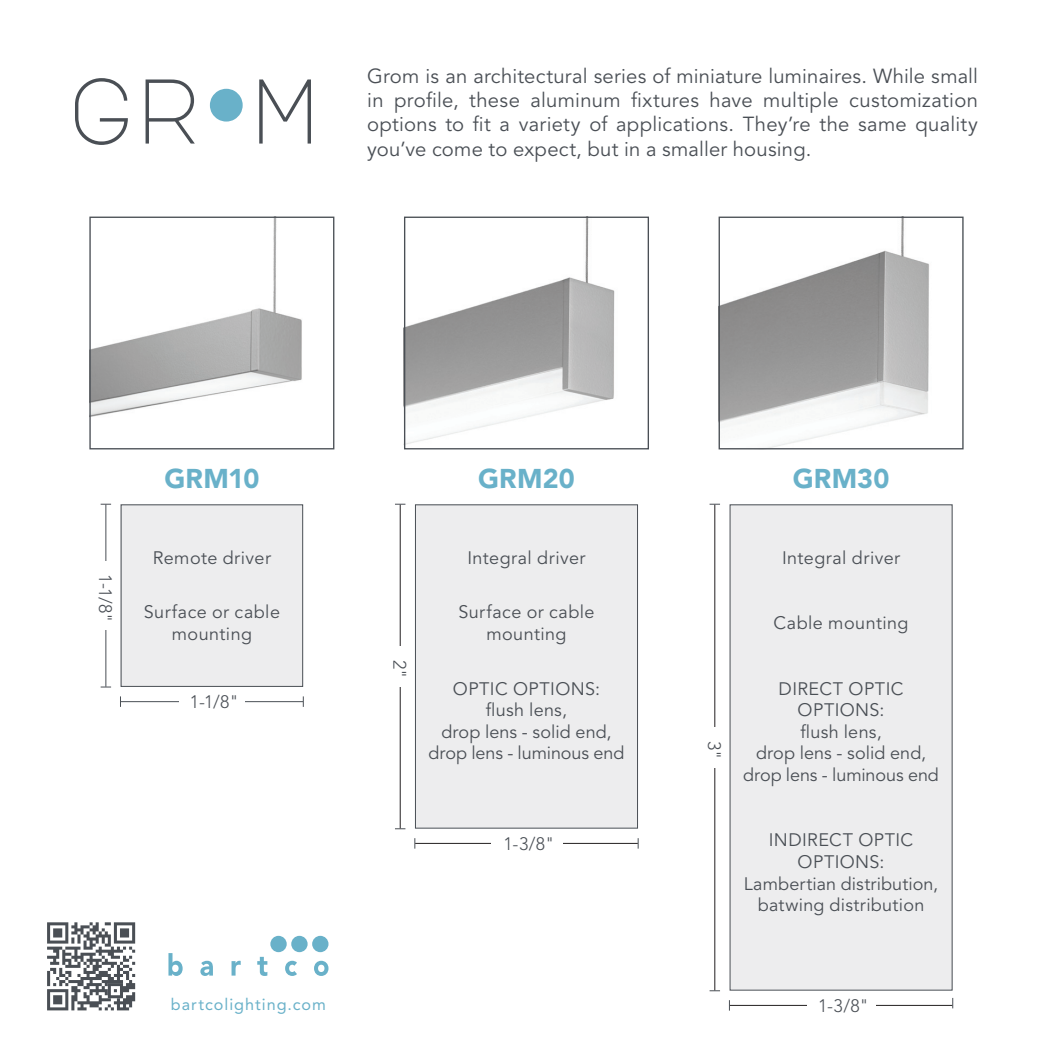
<style>
.page{position:relative;width:1053px;height:1053px;background:#fff}
.page>*{position:absolute;margin:0;border:0;box-sizing:border-box;transform-origin:0 0}
.t1{font:900 27px "Avenir LT Std";letter-spacing:.01em;color:#69b1c9}
.Paragraph_Style_1{font:20.25px/24.3px "Avenir LT Std";letter-spacing:.01em;color:#4a4f55;text-align:justify}
.Paragraph_Style_1-2{font:18px/21.6px "Avenir LT Std";letter-spacing:.02em;color:#4a4f55;text-align:center}
.Paragraph_Style_1-3{font:18px/21.6px "Avenir LT Std";color:#4a4f55;text-align:center}
.t2{font:300 18px "Avenir LT Std";color:#4a4f55}
.t3{font:16.2px "Avenir LT Std";letter-spacing:.06em;color:#69b1c9}
</style>
<div class="page">
<div style="left:121px;top:504px;width:182px;height:183px;background:#ededee"></div>
<div style="left:415px;top:504px;width:223px;height:324px;background:#ededee"></div>
<div style="left:730px;top:504px;width:222px;height:486px;background:#ededee"></div>
<div style="left:121px;top:504px;width:182px;height:183px;border:1px solid #4a4f55"></div>
<div style="left:415px;top:504px;width:223px;height:324px;border:1px solid #4a4f55"></div>
<img style="left:91px;top:219px;width:211px;height:198px">
<div style="left:89px;top:217px;width:245px;height:232px;border:1px solid #4a4f55"></div>
<img style="left:406px;top:219px;width:209px;height:226px">
<div style="left:404px;top:217px;width:245px;height:232px;border:1px solid #4a4f55"></div>
<img style="left:721px;top:219px;width:209px;height:228px">
<div style="left:719px;top:217px;width:245px;height:232px;border:1px solid #4a4f55"></div>
<svg style="left:146px;top:79px;width:49px;height:65px"></svg>
<svg style="left:210px;top:89px;width:33px;height:33px"></svg>
<svg style="left:259px;top:79px;width:52px;height:65px"></svg>
<svg style="left:75px;top:78px;width:53px;height:67px"></svg>
<svg style="left:47px;top:922px;width:88px;height:88px"></svg>
<div style="left:270px;top:936px;width:17px;height:16px;background:#69b1c9;border-radius:50%"></div>
<div style="left:291px;top:936px;width:17px;height:16px;background:#69b1c9;border-radius:50%"></div>
<div style="left:312px;top:936px;width:17px;height:16px;background:#69b1c9;border-radius:50%"></div>
<svg style="left:168px;top:953px;width:15px;height:23px"></svg>
<svg style="left:200px;top:961px;width:13px;height:15px"></svg>
<svg style="left:232px;top:961px;width:9px;height:15px"></svg>
<svg style="left:257px;top:957px;width:10px;height:19px"></svg>
<svg style="left:285px;top:961px;width:12px;height:15px"></svg>
<svg style="left:314px;top:961px;width:15px;height:15px"></svg>
<hr style="left:121px;top:701px;width:182px;height:1px;background:#4a4f55">
<hr style="left:415px;top:843px;width:223px;height:1px;background:#231f20">
<hr style="left:730px;top:1005px;width:222px;height:1px;background:#231f20">
<hr style="left:105px;top:504px;width:1px;height:183px;background:#4a4f55">
<hr style="left:400px;top:504px;width:1px;height:324px;background:#231f20">
<hr style="left:714px;top:504px;width:1px;height:486px;background:#231f20">
<div style="left:179px;top:695px;width:66px;height:13px;background:#fff"></div>
<div style="left:491px;top:837px;width:71px;height:13px;background:#fff"></div>
<div style="left:807px;top:999px;width:68px;height:13px;background:#fff"></div>
<div style="left:99px;top:562px;width:14px;height:68px;background:#fff"></div>
<div style="left:393px;top:646px;width:14px;height:41px;background:#fff"></div>
<div style="left:708px;top:727px;width:14px;height:41px;background:#fff"></div>
<p class="Paragraph_Style_1" style="left:367px;top:64px;width:612px">Grom is an architectural series of miniature luminaires. While small in profile, these aluminum fixtures have multiple customization options to fit a variety of applications. They’re the same quality you’ve come to expect, but in a smaller housing.</p>
<p class="t2" style="left:116px;top:574px;width:50px;rotate:90deg">1-1/8"</p>
<p class="t1" style="left:164px;top:462px;width:97px">GRM10</p>
<p class="t1" style="left:478px;top:462px;width:98px">GRM20</p>
<p class="t1" style="left:793px;top:462px;width:98px">GRM30</p>
<p class="Paragraph_Style_1-2" style="left:153px;top:547px;width:120px">Remote driver</p>
<p class="Paragraph_Style_1-2" style="left:144px;top:602px;width:138px">Surface or cable mounting</p>
<p class="t2" style="left:190px;top:692px;width:50px">1-1/8"</p>
<p class="t2" style="left:410px;top:660px;width:20px;rotate:90deg">2"</p>
<p class="Paragraph_Style_1-2" style="left:467px;top:547px;width:120px">Integral driver</p>
<p class="Paragraph_Style_1-2" style="left:458px;top:602px;width:138px">Surface or cable mounting</p>
<p class="Paragraph_Style_1-2" style="left:453px;top:678px;width:149px">OPTIC OPTIONS:</p>
<p class="Paragraph_Style_1-2" style="left:486px;top:700px;width:83px">flush lens,</p>
<p class="Paragraph_Style_1-3" style="left:429px;top:721px;width:197px">drop lens - solid end, drop lens - luminous end</p>
<p class="t2" style="left:503px;top:833px;width:52px">1-3/8"</p>
<p class="t2" style="left:725px;top:741px;width:20px;rotate:90deg">3"</p>
<p class="Paragraph_Style_1-2" style="left:782px;top:547px;width:120px">Integral driver</p>
<p class="Paragraph_Style_1-2" style="left:774px;top:613px;width:137px">Cable mounting</p>
<p class="Paragraph_Style_1-2" style="left:743px;top:678px;width:197px">DIRECT OPTIC<br>OPTIONS:<br>flush lens,<br>drop lens - solid end, drop lens - luminous end</p>
<p class="Paragraph_Style_1-2" style="left:744px;top:830px;width:196px">INDIRECT OPTIC<br>OPTIONS:<br>Lambertian distribution, batwing distribution</p>
<p class="t3" style="left:171px;top:995px;width:157px">bartcolighting.com</p>
<p class="t2" style="left:818px;top:995px;width:52px">1-3/8"</p>
</div>
